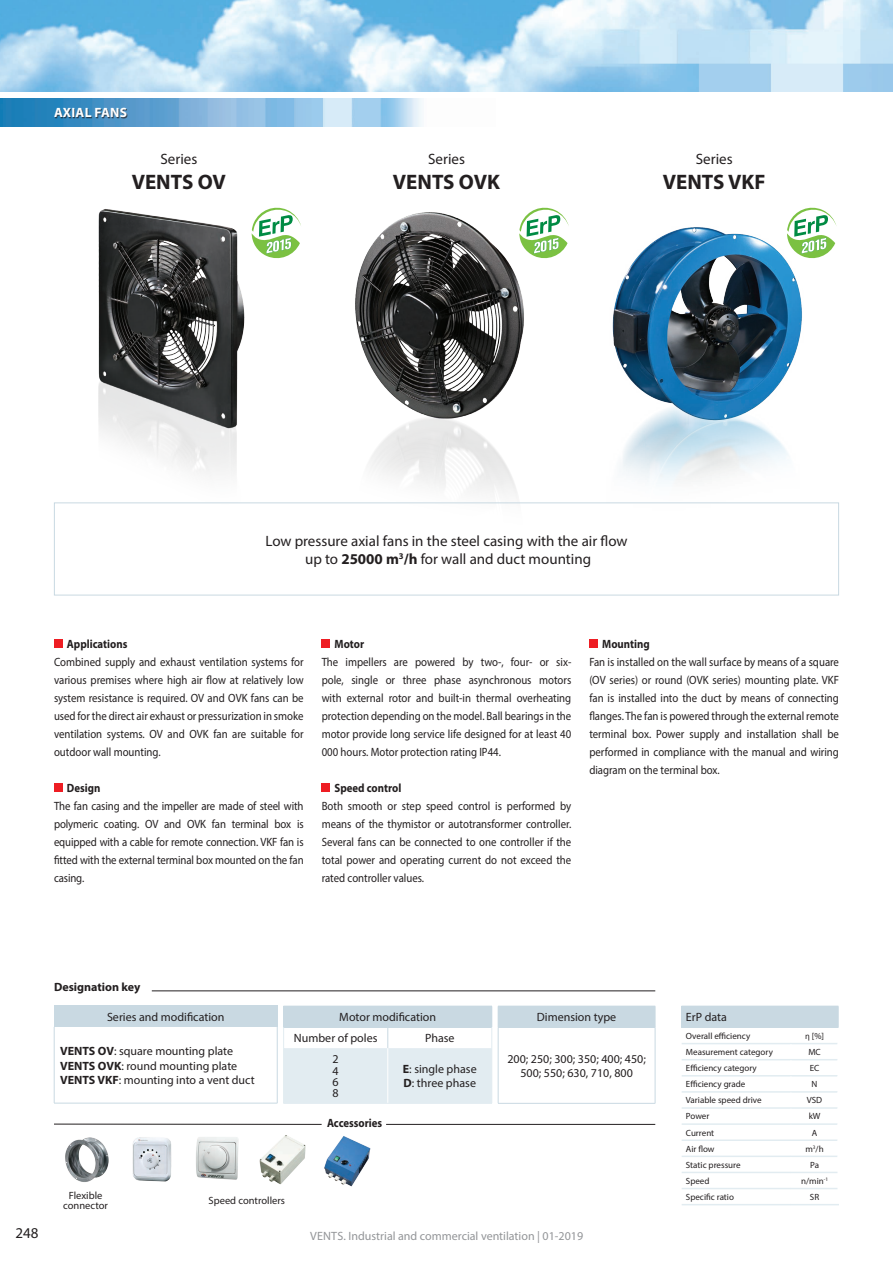
<style>
.page{position:relative;width:893px;height:1263px;background:#fff}
.page>*{position:absolute;margin:0;border:0;box-sizing:border-box;transform-origin:0 0}
.t1{font:700 21px "Myriad Pro";color:#231f20}
.t2{font:15px/18px "Myriad Pro";color:#231f20;text-align:center}
.t3{font:700 13.5px "Myriad Pro";letter-spacing:.02em;color:#fff}
.t4{font:12px/18px "Myriad Pro";color:#231f20;text-align:justify;scale:.9 1}
.t5{font:12px/14.4px "Myriad Pro";color:#231f20}
.t6{font:700 12px "Myriad Pro";color:#231f20;scale:.9 1}
.t7{font:12px "Myriad Pro";color:#939598}
.t8{font:700 12px "Myriad Pro";color:#231f20}
.t9{font:10.5px/9.6px "Myriad Pro";color:#231f20;text-align:center}
.t10{font:9px "Myriad Pro";color:#231f20}
.s1{font-weight:700}
</style>
<div class="page">
<img style="left:0;top:0;width:893px;height:91px">
<img style="left:0;top:99px;width:422px;height:27px">
<div style="left:54px;top:639px;width:9px;height:9px;background:#ee1d23"></div>
<div style="left:54px;top:783px;width:9px;height:9px;background:#ee1d23"></div>
<div style="left:322px;top:639px;width:8px;height:9px;background:#ee1d23"></div>
<div style="left:322px;top:783px;width:8px;height:9px;background:#ee1d23"></div>
<div style="left:589px;top:639px;width:9px;height:9px;background:#ee1d23"></div>
<div style="left:55px;top:109px;width:72px;height:9px;background:#231f20;opacity:.7"></div>
<img style="left:612px;top:227px;width:190px;height:255px">
<img style="left:98px;top:209px;width:147px;height:267px">
<img style="left:355px;top:212px;width:169px;height:284px">
<div style="left:54px;top:1006px;width:223px;height:21px;background:#c9d9e2"></div>
<hr style="left:54px;top:1103px;width:223px;height:1px;background:#c9d9e2">
<hr style="left:54px;top:1027px;width:1px;height:76px;background:#c9d9e2">
<hr style="left:277px;top:1027px;width:1px;height:76px;background:#c9d9e2">
<hr style="left:283px;top:1103px;width:105px;height:1px;background:#e2ecf1">
<hr style="left:388px;top:1103px;width:104px;height:1px;background:#e2ecf1">
<div style="left:498px;top:1006px;width:157px;height:21px;background:#c9d9e2"></div>
<hr style="left:498px;top:1103px;width:157px;height:1px;background:#c9d9e2">
<svg style="left:655px;top:1006px;width:1px;height:21px"></svg>
<hr style="left:655px;top:1027px;width:1px;height:76px;background:#c9d9e2">
<svg style="left:283px;top:1006px;width:216px;height:97px"></svg>
<hr style="left:498px;top:1027px;width:157px;height:1px;background:#c9d9e2">
<hr style="left:152px;top:990px;width:503px;height:1px;background:#231f20">
<hr style="left:54px;top:1124px;width:268px;height:1px;background:#231f20">
<hr style="left:386px;top:1124px;width:269px;height:1px;background:#231f20">
<div style="left:54px;top:502px;width:785px;height:93px;border:1px solid #c9d9e2"></div>
<svg style="left:251px;top:207px;width:50px;height:52px"></svg>
<svg style="left:516px;top:207px;width:53px;height:54px"></svg>
<svg style="left:784px;top:207px;width:53px;height:54px"></svg>
<img style="left:196px;top:1137px;width:43px;height:43px">
<img style="left:132px;top:1137px;width:40px;height:45px">
<img style="left:65px;top:1137px;width:44px;height:45px">
<img style="left:259px;top:1135px;width:47px;height:50px">
<img style="left:324px;top:1136px;width:47px;height:51px">
<svg style="left:681px;top:1006px;width:158px;height:199px"></svg>
<p class="t3" style="left:54px;top:104px;width:74px">AXIAL FANS</p>
<p class="t2" style="left:160px;top:150px;width:38px">Series</p>
<h1 class="t1" style="left:132px;top:169px;width:96px">VENTS OV</h1>
<p class="t2" style="left:428px;top:150px;width:38px">Series</p>
<h1 class="t1" style="left:393px;top:169px;width:109px">VENTS OVK</h1>
<p class="t2" style="left:696px;top:150px;width:38px">Series</p>
<h1 class="t1" style="left:663px;top:169px;width:104px">VENTS VKF</h1>
<p class="t2" style="left:265px;top:531px;width:364px">Low pressure axial fans in the steel casing with the air flow up to <span class="s1">25000 m</span><sup>3</sup><span class="s1">/h</span> for wall and duct mounting</p>
<p class="t6" style="left:67px;top:636px;width:69px">Applications</p>
<p class="t4" style="left:54px;top:653px;width:279px">Combined supply and exhaust ventilation systems for various premises where high air flow at relatively low system resistance is required. OV and OVK fans can be used for the direct air exhaust or pressurization in smoke ventilation systems. OV and OVK fan are suitable for outdoor wall mounting.</p>
<p class="t6" style="left:67px;top:780px;width:39px">Design</p>
<p class="t4" style="left:54px;top:797px;width:279px">The fan casing and the impeller are made of steel with polymeric coating. OV and OVK fan terminal box is equipped with a cable for remote connection. VKF fan is fitted with the external terminal box mounted on the fan casing.</p>
<p class="t6" style="left:335px;top:636px;width:34px">Motor</p>
<p class="t4" style="left:322px;top:653px;width:279px">The impellers are powered by two-, four- or six&shy;pole, single or three phase asynchronous motors with external rotor and built-in thermal overheating protection depending on the model. Ball bearings in the motor provide long service life designed for at least 40<br>000 hours. Motor protection rating IP44.</p>
<p class="t6" style="left:335px;top:780px;width:76px">Speed control</p>
<p class="t4" style="left:322px;top:797px;width:279px">Both smooth or step speed control is performed by means of the thymistor or autotransformer controller.<br>Several fans can be connected to one controller if the total power and operating current do not exceed the rated controller values.</p>
<p class="t6" style="left:602px;top:636px;width:54px">Mounting</p>
<p class="t4" style="left:589px;top:653px;width:279px">Fan is installed on the wall surface by means of a square (OV series) or round (OVK series) mounting plate. VKF fan is installed into the duct by means of connecting flanges. The fan is powered through the external remote terminal box. Power supply and installation shall be performed in compliance with the manual and wiring diagram on the terminal box.</p>
<p class="t8" style="left:54px;top:979px;width:88px">Designation key</p>
<p class="t5" style="left:107px;top:1009px;width:119px">Series and modification</p>
<p class="t5" style="left:60px;top:1044px;width:196px"><span class="s1">VENTS OV</span>: square mounting plate<br><span class="s1">VENTS OVK</span>: round mounting plate<br><span class="s1">VENTS VKF</span>: mounting into a vent duct</p>
<p class="t5" style="left:294px;top:1006px;width:144px;line-height:21px;text-indent:45px">Motor modification<br>Number of poles</p>
<p class="t5" style="left:425px;top:1031px;width:31px">Phase</p>
<p class="t5" style="left:333px;top:1053px;width:8px;line-height:11.4px;text-align:justify">2<br>4<br>6<br>8</p>
<p class="t5" style="left:403px;top:1062px;width:75px"><span class="s1">E</span>: single phase<br><span class="s1">D</span>: three phase</p>
<p class="t6" style="left:327px;top:1115px;width:63px">Accessories</p>
<p class="t5" style="left:537px;top:1010px;width:81px">Dimension type</p>
<p class="t5" style="left:507px;top:1051px;width:140px;text-align:center">200; 250; 300; 350; 400; 450;<br>500; 550; 630, 710, 800</p>
<p class="t2" style="left:15px;top:1224px;width:25px">248</p>
<p class="t9" style="left:63px;top:1191px;width:46px">Flexible connector</p>
<p class="t9" style="left:209px;top:1196px;width:78px">Speed controllers</p>
<p class="t7" style="left:310px;top:1229px;width:275px">VENTS. Industrial and commercial ventilation | 01-2019</p>
<p class="t5" style="left:686px;top:1010px;width:43px">ErP data</p>
<p class="t10" style="left:686px;top:1030px;width:66px">Overall efficiency</p>
<p class="t10" style="left:812px;top:1030px;width:14px">[%]</p>
<p class="t10" style="left:686px;top:1046px;width:89px">Measurement category</p>
<p class="t10" style="left:808px;top:1046px;width:14px">MC</p>
<p class="t10" style="left:686px;top:1062px;width:72px">Efficiency category</p>
<p class="t10" style="left:810px;top:1062px;width:11px">EC</p>
<p class="t10" style="left:686px;top:1079px;width:61px">Efficiency grade</p>
<p class="t10" style="left:812px;top:1079px;width:7px">N</p>
<p class="t10" style="left:686px;top:1095px;width:77px">Variable speed drive</p>
<p class="t10" style="left:807px;top:1095px;width:17px">VSD</p>
<p class="t10" style="left:686px;top:1111px;width:25px">Power</p>
<p class="t10" style="left:809px;top:1111px;width:13px">kW</p>
<p class="t10" style="left:686px;top:1127px;width:30px">Current</p>
<p class="t10" style="left:812px;top:1127px;width:7px">A</p>
<p class="t10" style="left:686px;top:1143px;width:30px">Air flow</p>
<p class="t10" style="left:805px;top:1143px;width:20px">m<sup>3</sup>/h</p>
<p class="t10" style="left:686px;top:1159px;width:56px">Static pressure</p>
<p class="t10" style="left:810px;top:1159px;width:10px">Pa</p>
<p class="t10" style="left:686px;top:1175px;width:25px">Speed</p>
<p class="t10" style="left:801px;top:1175px;width:28px">n/min<sup>-1</sup></p>
<p class="t10" style="left:686px;top:1191px;width:50px">Specific ratio</p>
<p class="t10" style="left:810px;top:1191px;width:11px">SR</p>
</div>
